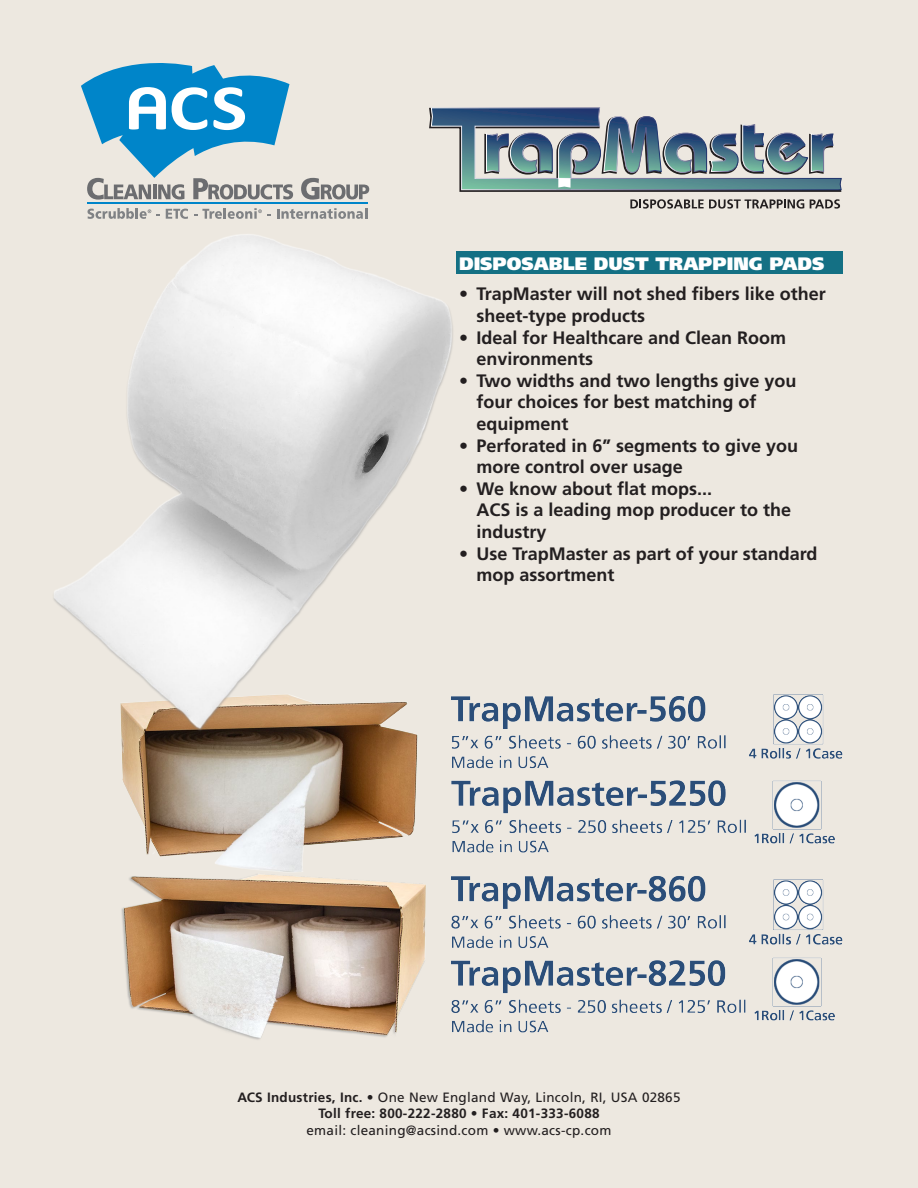
<style>
.page{position:relative;width:918px;height:1188px;background:#ede8e0}
.page>*{position:absolute;margin:0;border:0;box-sizing:border-box;transform-origin:0 0}
.t1{font:700 18px "Frutiger";color:#231f20}
.t2{font:900 18px "Frutiger";color:#fff}
.t3{font:13.5px "Frutiger";letter-spacing:.02em;color:#231f20}
.t4{font:700 13.5px "Frutiger";letter-spacing:.02em;color:#231f20}
.s1{font-weight:700}
</style>
<div class="page">
<div style="left:456px;top:252px;width:386px;height:22px;background:#147084"></div>
<svg style="left:429px;top:108px;width:413px;height:85px;background:#8c9fa7"></svg>
<svg style="left:630px;top:199px;width:174px;height:10px;background:#9b9792"></svg>
<svg style="left:810px;top:199px;width:30px;height:10px"></svg>
<svg style="left:81px;top:63px;width:212px;height:137px;background:#7cb6d1"></svg>
<svg style="left:301px;top:178px;width:68px;height:22px"></svg>
<hr style="left:87px;top:202px;width:281px;height:2px;background:#0085c9">
<svg style="left:88px;top:208px;width:63px;height:11px"></svg>
<svg style="left:166px;top:209px;width:22px;height:10px"></svg>
<svg style="left:194px;top:208px;width:77px;height:11px"></svg>
<svg style="left:277px;top:208px;width:90px;height:11px"></svg>
<img style="left:444px;top:689px;width:310px;height:352px">
<img style="left:754px;top:777px;width:80px;height:69px">
<img style="left:754px;top:955px;width:80px;height:69px">
<img style="left:745px;top:690px;width:103px;height:74px">
<img style="left:745px;top:876px;width:103px;height:73px">
<img style="left:110px;top:735px;width:324px;height:306px">
<img style="left:48px;top:229px;width:406px;height:506px">
<p class="t2" style="left:459px;top:253px;width:367px">DISPOSABLE DUST TRAPPING PADS</p>
<p class="t1" style="left:459px;top:283px;width:368px">• TrapMaster will not shed fibers like other</p>
<p class="t1" style="left:477px;top:305px;width:170px">sheet-type products</p>
<p class="t1" style="left:459px;top:327px;width:329px">• Ideal for Healthcare and Clean Room</p>
<p class="t1" style="left:477px;top:348px;width:118px">environments</p>
<p class="t1" style="left:459px;top:370px;width:339px">• Two widths and two lengths give you</p>
<p class="t1" style="left:477px;top:391px;width:282px">four choices for best matching of</p>
<p class="t1" style="left:477px;top:413px;width:94px">equipment</p>
<p class="t1" style="left:459px;top:435px;width:341px">• Perforated in 6” segments to give you</p>
<p class="t1" style="left:477px;top:456px;width:208px">more control over usage</p>
<p class="t1" style="left:459px;top:478px;width:255px">• We know about flat mops...</p>
<p class="t1" style="left:477px;top:499px;width:316px">ACS is a leading mop producer to the</p>
<p class="t1" style="left:477px;top:521px;width:72px">industry</p>
<p class="t1" style="left:459px;top:543px;width:360px">• Use TrapMaster as part of your standard</p>
<p class="t1" style="left:477px;top:564px;width:140px">mop assortment</p>
<p class="t3" style="left:237px;top:1090px;width:445px"><span class="s1">ACS Industries, Inc.</span> • One New England Way, Lincoln, RI, USA 02865</p>
<p class="t4" style="left:318px;top:1106px;width:283px">Toll free: 800-222-2880 • Fax: 401-333-6088</p>
<p class="t3" style="left:307px;top:1122px;width:306px">email: cleaning@acsind.com • www.acs-cp.com</p>
</div>
